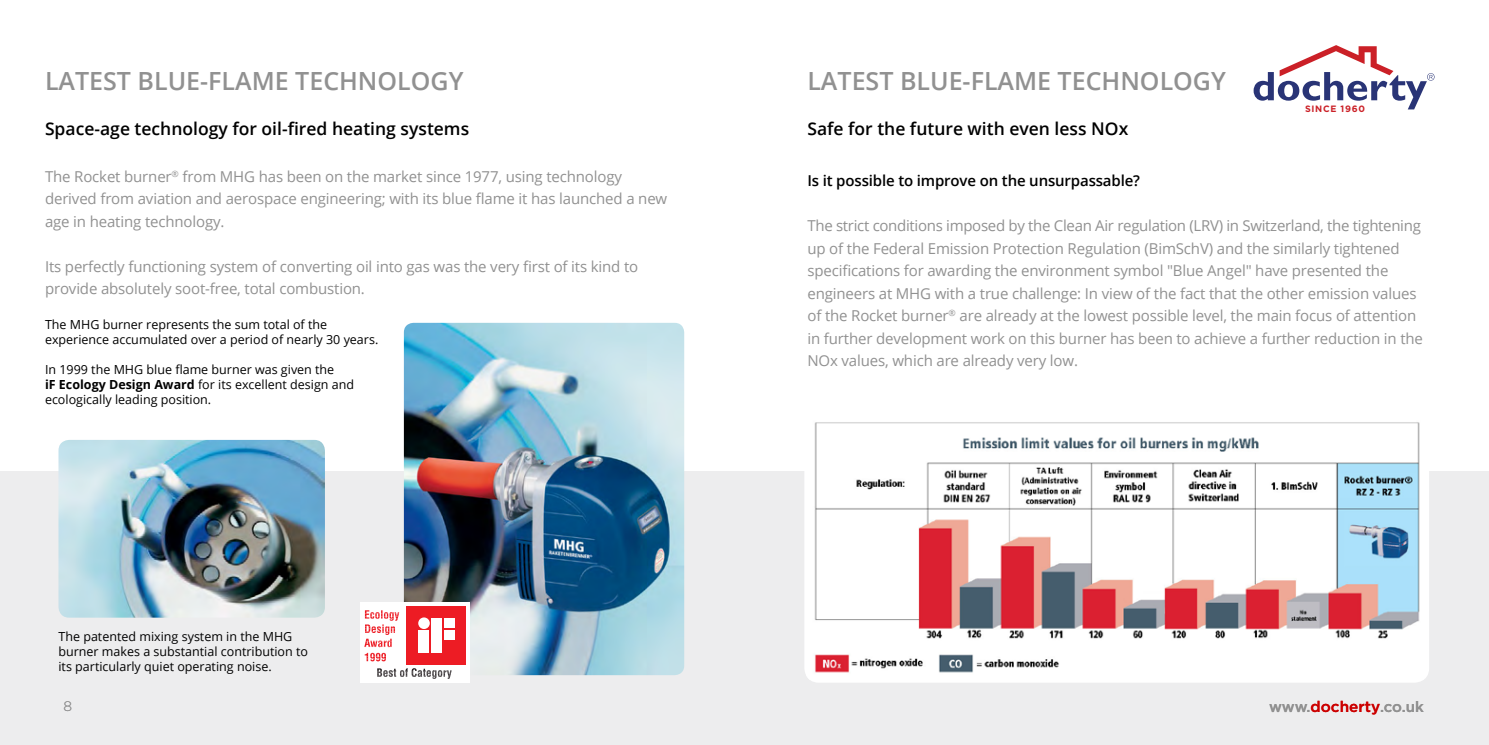
<style>
.page{position:relative;width:1489px;height:745px;background:#fff}
.page>*{position:absolute;margin:0;border:0;box-sizing:border-box;transform-origin:0 0}
.t1{font:600 25px "Open Sans";color:#919191}
.t2{font:600 17.5px "Open Sans";color:#000}
.t3{font:15px/22.5px "Open Sans";letter-spacing:-.01em;color:#919191}
.t4{font:600 15px "Open Sans";letter-spacing:-.01em;color:#000}
.t5{font:500 15px "Gotham";letter-spacing:-.01em;color:#919191}
.t6{font:300 13.75px "Gotham";color:#919191}
.t7{font:12.5px/15px "Open Sans";color:#000}
.t8{font:700 9.12px "Gotham";letter-spacing:.08em;color:#cb2027}
.s1{font-weight:700}
.s2{font-size:15.25px;color:#c00}
</style>
<div class="page">
<div style="left:0;top:471px;width:755px;height:273px;background:#ededee"></div>
<img style="left:404px;top:322px;width:280px;height:352px">
<img style="left:58px;top:439px;width:267px;height:178px">
<div style="left:360px;top:601px;width:110px;height:81px;background:#fff"></div>
<div style="left:406px;top:605px;width:60px;height:59px;background:#ed1c24"></div>
<div style="left:419px;top:630px;width:10px;height:22px;background:#fff"></div>
<div style="left:431px;top:617px;width:10px;height:35px;background:#fff"></div>
<div style="left:444px;top:617px;width:10px;height:10px;background:#fff"></div>
<div style="left:444px;top:630px;width:10px;height:9px;background:#fff"></div>
<div style="left:418px;top:617px;width:12px;height:11px;background:#fff;border-radius:50%"></div>
<svg style="left:364px;top:610px;width:35px;height:51px"></svg>
<svg style="left:377px;top:668px;width:74px;height:10px"></svg>
<div style="left:744px;top:471px;width:744px;height:273px;background:#ededee"></div>
<svg style="left:1253px;top:45px;width:181px;height:64px"></svg>
<div style="left:804px;top:410px;width:624px;height:272px;background:#fff;border-radius:15px"></div>
<img style="left:807px;top:422px;width:613px;height:257px">
<h1 class="t1" style="left:45px;top:64px;width:420px">LATEST BLUE-FLAME TECHNOLoGY</h1>
<p class="t2" style="left:45px;top:117px;width:426px">Space-age technology for oil-fired heating systems</p>
<p class="t3" style="left:45px;top:164px;width:623px">The Rocket burner<sup>®</sup> from MHG has been on the market since 1977, using technology derived from aviation and aerospace engineering; with its blue flame it has launched a new age in heating technology.</p>
<p class="t3" style="left:45px;top:254px;width:594px">Its perfectly functioning system of converting oil into gas was the very first of its kind to provide absolutely soot-free, total combustion.</p>
<p class="t7" style="left:45px;top:316px;width:335px">The MHG burner represents the sum total of the experience accumulated over a period of nearly 30 years.</p>
<p class="t7" style="left:45px;top:361px;width:310px">In 1999 the MHG blue flame burner was given the<br><span class="s1">iF Ecology Design Award</span> for its excellent design and ecologically leading position.</p>
<p class="t7" style="left:58px;top:628px;width:251px">The patented mixing system in the MHG burner makes a substantial contribution to its particularly quiet operating noise.</p>
<p class="t6" style="left:64px;top:697px;width:10px">8</p>
<h1 class="t1" style="left:807px;top:64px;width:420px">LATEST BLUE-FLAME TECHNOLoGY</h1>
<p class="t2" style="left:807px;top:117px;width:322px">Safe for the future with even less NOx</p>
<p class="t8" style="left:1304px;top:103px;width:61px">SINCE 1960</p>
<p class="t4" style="left:807px;top:170px;width:334px">Is it possible to improve on the unsurpassable?</p>
<p class="t3" style="left:807px;top:214px;width:617px">The strict conditions imposed by the Clean Air regulation (LRV) in Switzerland, the tightening up of the Federal Emission Protection Regulation (BimSchV) and the similarly tightened specifications for awarding the environment symbol "Blue Angel" have presented the engineers at MHG with a true challenge: In view of the fact that the other emission values of the Rocket burner<sup>®</sup> are already at the lowest possible level, the main focus of attention in further development work on this burner has been to achieve a further reduction in the NOx values, which are already very low.</p>
<p class="t5" style="left:1269px;top:696px;width:156px">www.<span class="s2">docherty</span>.co.uk</p>
</div>
